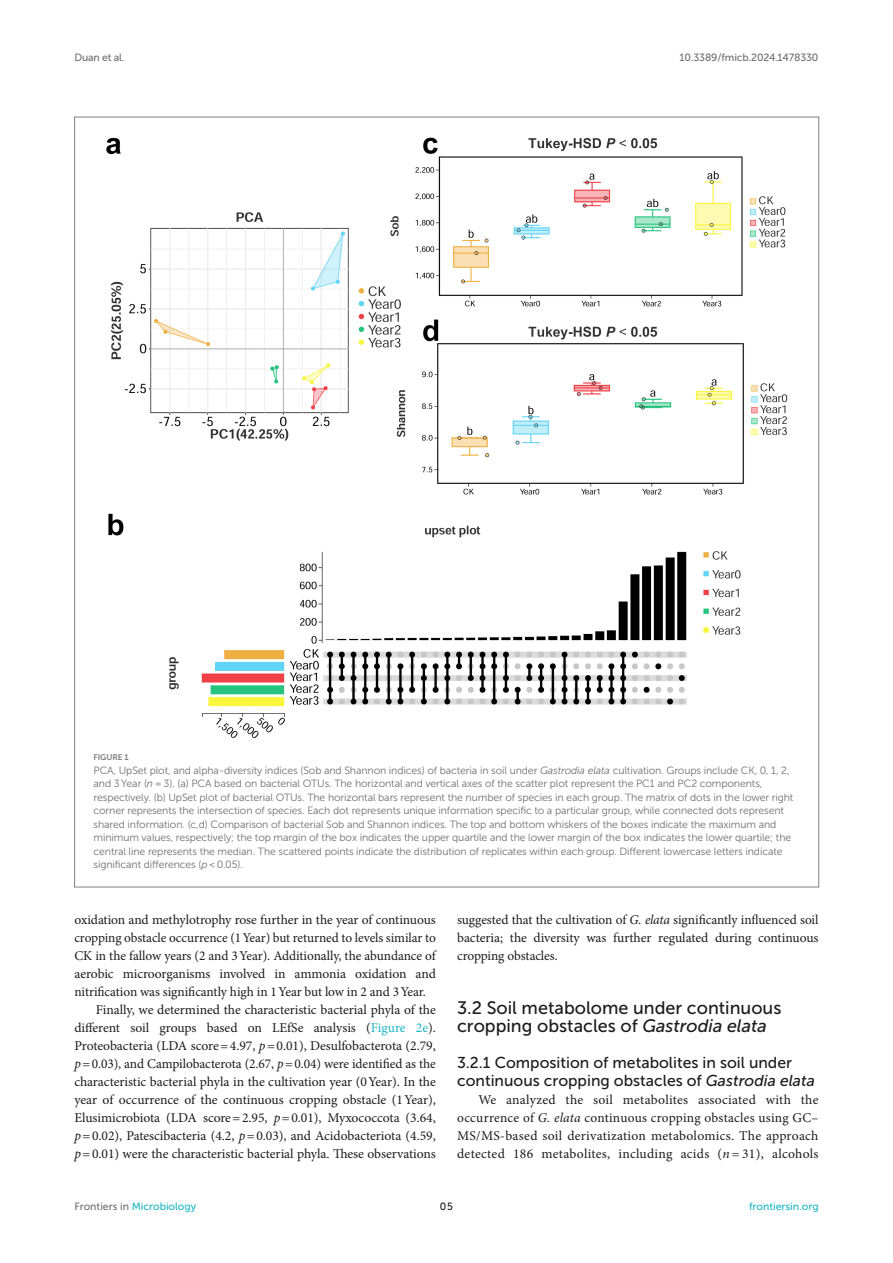
<style>
.page{position:relative;width:893px;height:1263px;background:#fff}
.page>*{position:absolute;margin:0;border:0;box-sizing:border-box;transform-origin:0 0}
.HEAD_2{font:18px/18px "Museo Sans 500";color:#1b1c1b}
.HEAD_3_after_HEAD_2{font:15.75px/18px "Museo Sans 500";color:#1b1c1b}
.TEXT{font:13.5px/18px "Minion Pro";letter-spacing:-.005em;color:#1b1c1b;text-align:justify}
.TEXT_FLUSH{font:13.5px/18px "Minion Pro";letter-spacing:.02em;color:#1b1c1b;text-align:justify}
.FIG_LEG{font:10.5px/13.5px "Museo Sans 300";letter-spacing:-.01em;color:#706f70}
.t1{font:10.5px "Museo Sans 500";color:#1db5c3}
.t2{font:10.5px "Museo Sans 500";letter-spacing:-.015em;color:#706f70}
.t3{font:10.5px "Museo Sans 500";color:#1b1c1b}
.FIG_HD{font:8.25px "Museo Sans 700";letter-spacing:-.01em;color:#7e7f7f}
.s1{font-style:italic}
.s2{color:#1db5c3}
.s3{color:#706f70}
</style>
<div class="page">
<img style="left:106px;top:137px;width:682px;height:601px">
<p class="t2" style="left:74px;top:51px;width:51px">Duan et al.</p>
<p class="t2" style="left:680px;top:51px;width:140px">10.3389/fmicb.2024.1478330</p>
<p class="FIG_HD" style="left:94px;top:753px;width:37px">FIGURE 1</p>
<p class="FIG_LEG" style="left:94px;top:763px;width:701px">PCA, UpSet plot, and alpha-diversity indices (Sob and Shannon indices) of bacteria in soil under <span class="s1">Gastrodia elata</span> cultivation. Groups include CK, 0, 1, 2, and 3 Year (<span class="s1">n</span> = 3). (a) PCA based on bacterial OTUs. The horizontal and vertical axes of the scatter plot represent the PC1 and PC2 components, respectively. (b) UpSet plot of bacterial OTUs. The horizontal bars represent the number of species in each group. The matrix of dots in the lower right corner represents the intersection of species. Each dot represents unique information specific to a particular group, while connected dots represent shared information. (c,d) Comparison of bacterial Sob and Shannon indices. The top and bottom whiskers of the boxes indicate the maximum and minimum values, respectively; the top margin of the box indicates the upper quartile and the lower margin of the box indicates the lower quartile; the central line represents the median. The scattered points indicate the distribution of replicates within each group. Different lowercase letters indicate significant differences (<span class="s1">p</span> &lt; 0.05).</p>
<p class="TEXT" style="left:74px;top:911px;width:363px">oxidation and methylotrophy rose further in the year of continuous cropping obstacle occurrence (1Year) but returned to levels similar to CK in the fallow years (2 and 3Year). Additionally, the abundance of aerobic microorganisms involved in ammonia oxidation and nitrification was significantly high in 1Year but low in 2 and 3Year.</p>
<p class="TEXT" style="left:74px;top:1001px;width:363px;text-indent:21px">Finally, we determined the characteristic bacterial phyla of the different soil groups based on LEfSe analysis (<span class="s2">Figure 2e</span>).<br>Proteobacteria (LDA score=4.97, <span class="s1">p</span>=0.01), Desulfobacterota (2.79, <span class="s1">p</span>=0.03), and Campilobacterota (2.67, <span class="s1">p</span>=0.04) were identified as the characteristic bacterial phyla in the cultivation year (0Year). In the year of occurrence of the continuous cropping obstacle (1Year), Elusimicrobiota (LDA score=2.95, <span class="s1">p</span>=0.01), Myxococcota (3.64, <span class="s1">p</span>=0.02), Patescibacteria (4.2, <span class="s1">p</span>=0.03), and Acidobacteriota (4.59, <span class="s1">p</span>=0.01) were the characteristic bacterial phyla. These observations</p>
<p class="TEXT" style="left:457px;top:911px;width:363px">suggested that the cultivation of <span class="s1">G. elata</span> significantly influenced soil bacteria; the diversity was further regulated during continuous cropping obstacles.</p>
<p class="HEAD_2" style="left:457px;top:999px;width:326px">3.2 Soil metabolome under continuous cropping obstacles of <span class="s1">Gastrodia elata</span></p>
<p class="HEAD_3_after_HEAD_2" style="left:457px;top:1054px;width:359px">3.2.1 Composition of metabolites in soil under continuous cropping obstacles of <span class="s1">Gastrodia elata</span></p>
<p class="TEXT_FLUSH" style="left:457px;top:1091px;width:363px;text-indent:21px">We analyzed the soil metabolites associated with the occurrence of <span class="s1">G. elata</span> continuous cropping obstacles using GC– MS/MS-based soil derivatization metabolomics. The approach detected 186 metabolites, including acids (<span class="s1">n</span> = 31), alcohols</p>
<p class="t1" style="left:74px;top:1200px;width:123px"><span class="s3">Frontiers in</span> Microbiology</p>
<p class="t3" style="left:440px;top:1200px;width:14px">05</p>
<p class="t1" style="left:749px;top:1200px;width:71px">frontiersin.org</p>
</div>
